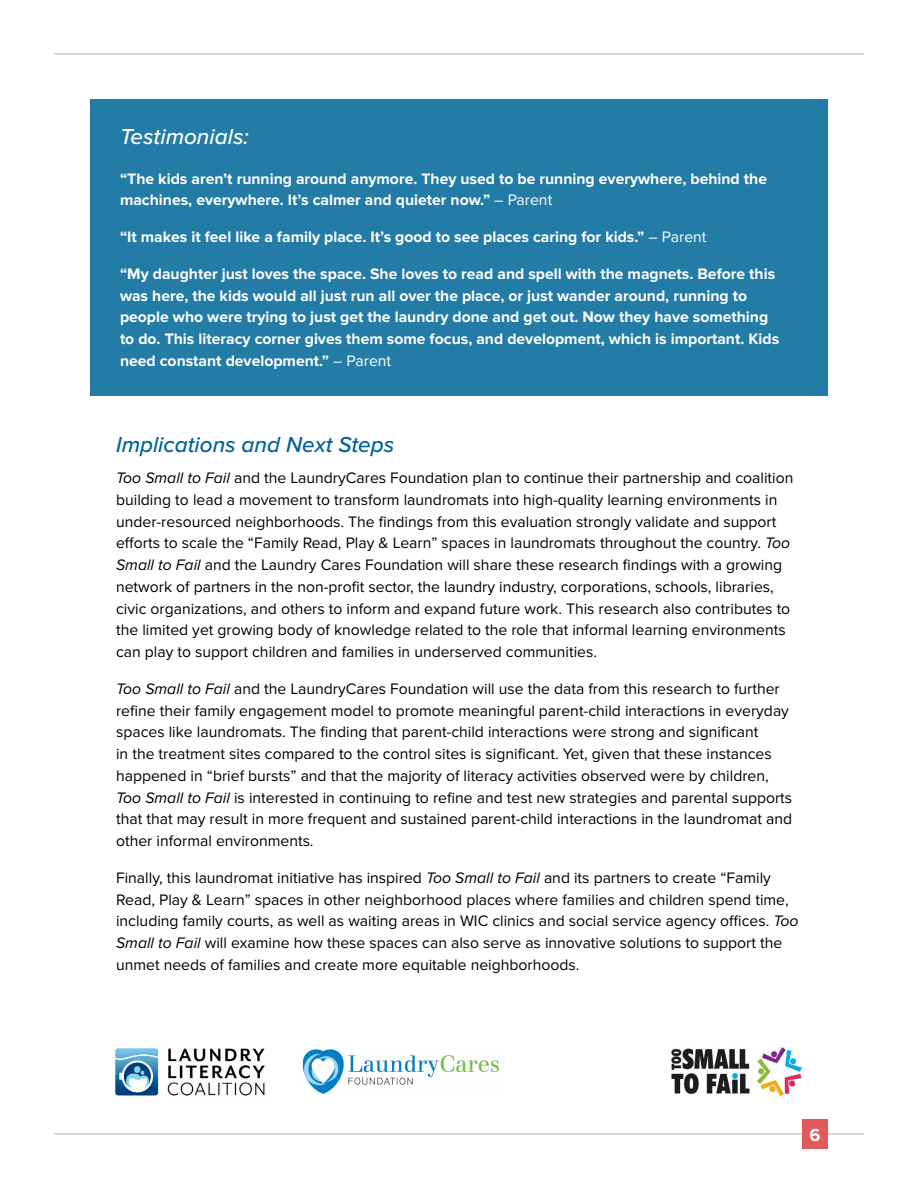
<style>
.page{position:relative;width:918px;height:1188px;background:#fff}
.page>*{position:absolute;margin:0;border:0;box-sizing:border-box;transform-origin:0 0}
.t1{font:italic 500 22.5px "Proxima Nova";color:#006198}
.t2{font:italic 500 22.5px "Proxima Nova";color:#fff}
.t3{font:700 18px "Proxima Nova";color:#fff}
.t4{font:15.75px/21.8px "Proxima Nova";color:#000}
.t5{font:700 15.75px/21.8px "Proxima Nova";color:#fff}
.s1{font-weight:400}
.s2{font-style:italic}
</style>
<div class="page">
<hr style="left:54px;top:1133px;width:810px;height:2px;background:#cdcccb">
<div style="left:802px;top:1119px;width:26px;height:30px;background:#e25a5e"></div>
<hr style="left:54px;top:53px;width:810px;height:2px;background:#cdcccb">
<img style="left:114px;top:1047px;width:151px;height:49px">
<img style="left:302px;top:1049px;width:197px;height:45px">
<img style="left:671px;top:1048px;width:131px;height:48px">
<div style="left:90px;top:99px;width:738px;height:297px;background:#237ca5"></div>
<h1 class="t2" style="left:120px;top:124px;width:130px">Testimonials:</h1>
<p class="t5" style="left:120px;top:168px;width:649px">“The kids aren’t running around anymore. They used to be running everywhere, behind the machines, everywhere. It’s calmer and quieter now.” <span class="s1">– Parent</span></p>
<p class="t5" style="left:120px;top:227px;width:588px">“It makes it feel like a family place. It’s good to see places caring for kids.” <span class="s1">– Parent</span></p>
<p class="t5" style="left:120px;top:263px;width:661px">“My daughter just loves the space. She loves to read and spell with the magnets. Before this was here, the kids would all just run all over the place, or just wander around, running to people who were trying to just get the laundry done and get out. Now they have something to do. This literacy corner gives them some focus, and development, which is important. Kids need constant development.” <span class="s1">– Parent</span></p>
<h1 class="t1" style="left:116px;top:432px;width:280px">Implications and Next Steps</h1>
<p class="t4" style="left:116px;top:467px;width:679px"><span class="s2">Too Small to Fail</span> and the LaundryCares Foundation plan to continue their partnership and coalition building to lead a movement to transform laundromats into high-quality learning environments in under-resourced neighborhoods. The findings from this evaluation strongly validate and support efforts to scale the “Family Read, Play &amp; Learn” spaces in laundromats throughout the country. <span class="s2">Too Small to Fail</span> and the Laundry Cares Foundation will share these research findings with a growing network of partners in the non-profit sector, the laundry industry, corporations, schools, libraries, civic organizations, and others to inform and expand future work. This research also contributes to the limited yet growing body of knowledge related to the role that informal learning environments can play to support children and families in underserved communities.</p>
<p class="t4" style="left:116px;top:678px;width:678px"><span class="s2">Too Small to Fail</span> and the LaundryCares Foundation will use the data from this research to further refine their family engagement model to promote meaningful parent-child interactions in everyday spaces like laundromats. The finding that parent-child interactions were strong and significant<br>in the treatment sites compared to the control sites is significant. Yet, given that these instances happened in “brief bursts” and that the majority of literacy activities observed were by children, <span class="s2">Too Small to Fail</span> is interested in continuing to refine and test new strategies and parental supports that that may result in more frequent and sustained parent-child interactions in the laundromat and other informal environments.</p>
<p class="t4" style="left:116px;top:867px;width:684px">Finally, this laundromat initiative has inspired <span class="s2">Too Small to Fail</span> and its partners to create “Family Read, Play &amp; Learn” spaces in other neighborhood places where families and children spend time, including family courts, as well as waiting areas in WIC clinics and social service agency offices. <span class="s2">Too Small to Fail</span> will examine how these spaces can also serve as innovative solutions to support the unmet needs of families and create more equitable neighborhoods.</p>
<p class="t3" style="left:810px;top:1125px;width:12px">6</p>
</div>
